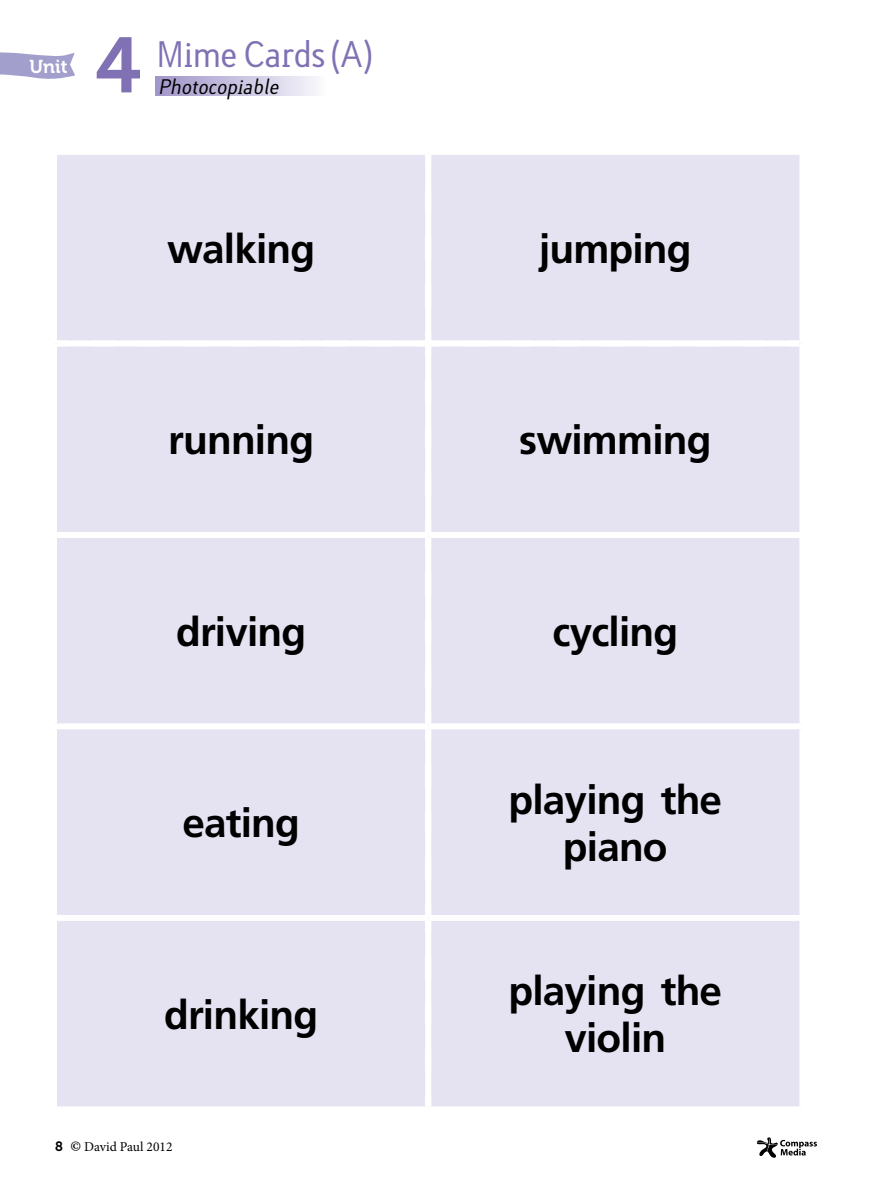
<style>
.page{position:relative;width:893px;height:1183px;background:#fff}
.page>*{position:absolute;margin:0;border:0;box-sizing:border-box;transform-origin:0 0}
.t1{font:77.7px "Museo 700";color:#8071b4}
.t2{font:700 40.5px/46.8px "Frutiger";letter-spacing:-.02em;color:#000;text-align:center}
.t3{font:33px "Lacuna";letter-spacing:-.03em;color:#8071b4}
.t4{font:italic 18.9px "Lacuna";color:#000}
.t5{font:18.6px "Museo 700";color:#fff}
.t6{font:13.5px "Minion Pro";color:#000}
.s1{font-family:"Museo 700"}
.s2{font-weight:700;font-style:italic;font-size:15px}
</style>
<div class="page">
<svg style="left:757px;top:1137px;width:60px;height:20px"></svg>
<svg style="left:0;top:52px;width:75px;height:27px"></svg>
<div style="left:156px;top:77px;width:212px;height:18px;background:linear-gradient(to right,#a195c9,#fff)"></div>
<div style="left:57px;top:155px;width:742px;height:951px;background:#e5e2f1"></div>
<div style="left:425px;top:155px;width:6px;height:188px;background:#fff"></div>
<div style="left:57px;top:340px;width:371px;height:6px;background:#fff"></div>
<div style="left:428px;top:340px;width:371px;height:6px;background:#fff"></div>
<div style="left:425px;top:343px;width:6px;height:188px;background:#fff"></div>
<div style="left:425px;top:537px;width:6px;height:186px;background:#fff"></div>
<div style="left:425px;top:729px;width:6px;height:185px;background:#fff"></div>
<div style="left:425px;top:920px;width:6px;height:186px;background:#fff"></div>
<div style="left:51px;top:531px;width:377px;height:6px;background:#fff"></div>
<div style="left:428px;top:531px;width:377px;height:6px;background:#fff"></div>
<div style="left:51px;top:723px;width:377px;height:6px;background:#fff"></div>
<div style="left:428px;top:723px;width:377px;height:6px;background:#fff"></div>
<div style="left:51px;top:914px;width:377px;height:6px;background:#fff"></div>
<div style="left:428px;top:914px;width:377px;height:6px;background:#fff"></div>
<svg style="left:115px;top:340px;width:290px;height:1px"></svg>
<svg style="left:486px;top:340px;width:290px;height:1px"></svg>
<p class="t5" style="left:29px;top:57px;width:40px">Unit</p>
<h1 class="t1" style="left:95px;top:22px;width:47px">4</h1>
<p class="t3" style="left:156px;top:34px;width:219px">Mime Cards (A)</p>
<p class="t4" style="left:158px;top:75px;width:127px">Photocopiable</p>
<p class="t2" style="left:167px;top:225px;width:150px">walking</p>
<p class="t2" style="left:539px;top:225px;width:154px">jumping</p>
<p class="t2" style="left:168px;top:417px;width:147px">running</p>
<p class="t2" style="left:519px;top:417px;width:194px">swimming</p>
<p class="t2" style="left:176px;top:608px;width:132px">driving</p>
<p class="t2" style="left:552px;top:608px;width:127px">cycling</p>
<p class="t2" style="left:182px;top:799px;width:119px">eating</p>
<p class="t2" style="left:164px;top:991px;width:156px">drinking</p>
<p class="t2" style="left:509px;top:776px;width:215px">playing the piano</p>
<p class="t2" style="left:508px;top:967px;width:215px">playing the violin</p>
<p class="t6" style="left:55px;top:1137px;width:119px"><span class="s1">8</span> <span class="s2">©</span> David Paul 2012</p>
</div>
